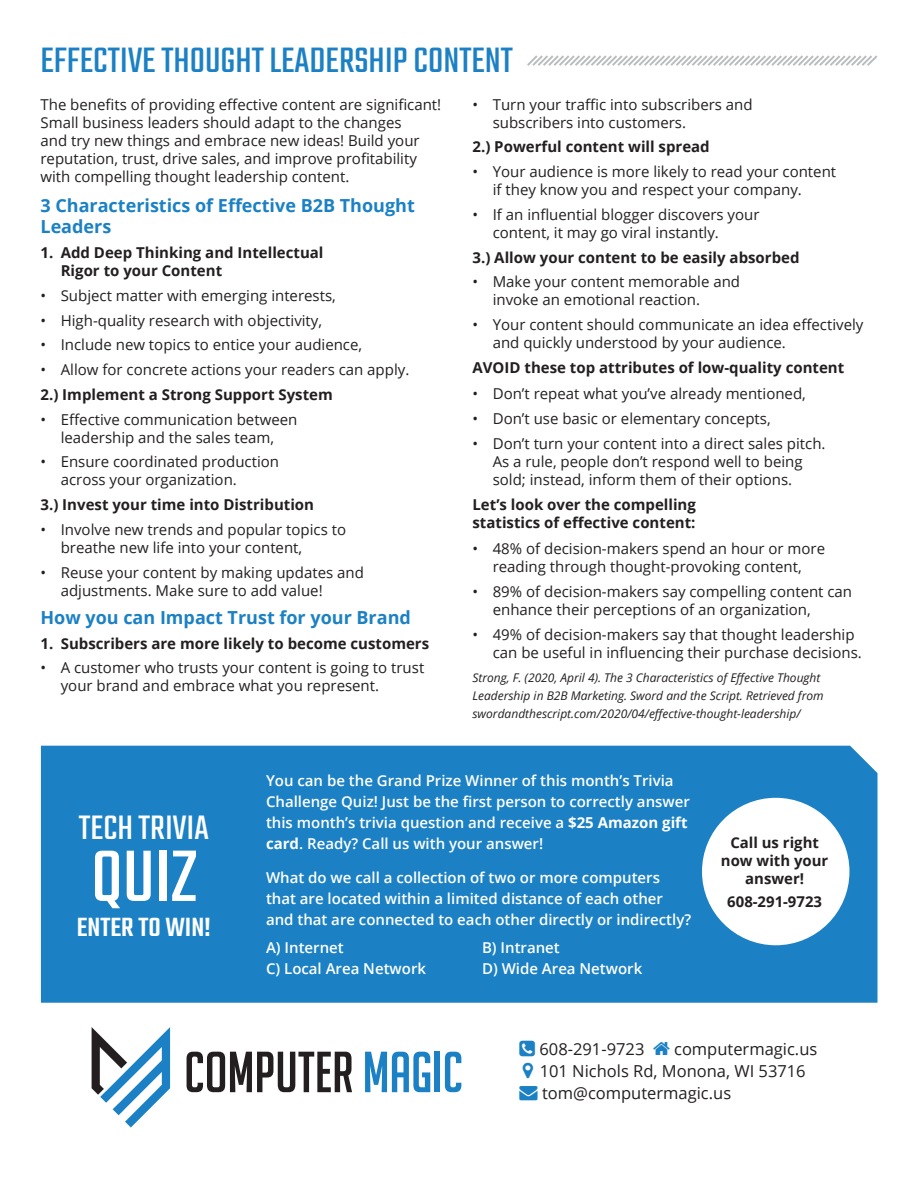
<style>
.page{position:relative;width:918px;height:1188px;background:#fff}
.page>*{position:absolute;margin:0;border:0;box-sizing:border-box;transform-origin:0 0}
.t1{font:80.25px "Teko";color:#fff}
.t2{font:39px "Teko";color:#1b81c4}
.t3{font:37.5px "Teko";color:#fff}
.t4{font:500 28.95px "Teko";color:#fff}
.t5{font:700 18px/21.6px "Open Sans";color:#1b81c4}
.t6{font:16.5px/21.8px "Open Sans";color:#231f20}
.t7{font:15px/18px "Open Sans";color:#231f20}
.t8{font:600 15px/21px "Open Sans";color:#fff}
.t9{font:700 15px/18px "Open Sans";color:#231f20}
.t10{font:700 14.85px/17.9px "Open Sans";color:#231f20;text-align:center}
.t11{font:italic 12px/18px "Open Sans";color:#231f20}
.s1{font-weight:700}
.s2{color:#1b81c4}
</style>
<div class="page">
<div style="left:41px;top:746px;width:837px;height:257px;background:#1b81c4"></div>
<div style="left:702px;top:798px;width:147px;height:147px;background:#fff;border-radius:50%"></div>
<svg style="left:92px;top:1027px;width:78px;height:100px"></svg>
<svg style="left:187px;top:1052px;width:165px;height:40px"></svg>
<svg style="left:365px;top:1052px;width:65px;height:40px"></svg>
<div style="left:435px;top:1052px;width:5px;height:40px;background:#1b81c4"></div>
<svg style="left:445px;top:1052px;width:16px;height:40px"></svg>
<svg style="left:527px;top:55px;width:351px;height:11px"></svg>
<h2 class="t2" style="left:40px;top:38px;width:474px">EFFECTIVE THOUGHT LEADERSHIP CONTENT</h2>
<p class="t7" style="left:41px;top:95px;width:402px">The benefits of providing effective content are significant!<br>Small business leaders should adapt to the changes<br>and try new things and embrace new ideas! Build your reputation, trust, drive sales, and improve profitability with compelling thought leadership content.</p>
<p class="t5" style="left:40px;top:194px;width:376px">3 Characteristics of Effective B2B Thought<br>Leaders</p>
<p class="t9" style="left:61px;top:243px;width:264px;text-indent:-20px">1. Add Deep Thinking and Intellectual<br>Rigor to your Content</p>
<p class="t7" style="left:40px;top:286px;width:297px">• Subject matter with emerging interests,</p>
<p class="t7" style="left:40px;top:311px;width:283px">• High-quality research with objectivity,</p>
<p class="t7" style="left:40px;top:335px;width:323px">• Include new topics to entice your audience,</p>
<p class="t7" style="left:40px;top:360px;width:370px">• Allow for concrete actions your readers can apply.</p>
<p class="t9" style="left:40px;top:385px;width:294px">2.) Implement a Strong Support System</p>
<p class="t7" style="left:40px;top:410px;width:258px;text-align:center">• Effective communication between leadership and the sales team,</p>
<p class="t7" style="left:61px;top:452px;width:220px;text-indent:-20px">• Ensure coordinated production across your organization.</p>
<p class="t9" style="left:40px;top:495px;width:275px">3.) Invest your time into Distribution</p>
<p class="t7" style="left:61px;top:520px;width:287px;text-indent:-20px">• Involve new trends and popular topics to breathe new life into your content,</p>
<p class="t7" style="left:61px;top:563px;width:305px;text-indent:-20px">• Reuse your content by making updates and adjustments. Make sure to add value!</p>
<p class="t5" style="left:40px;top:606px;width:372px">How you can Impact Trust for your Brand</p>
<p class="t9" style="left:40px;top:634px;width:390px">1. Subscribers are more likely to become customers</p>
<p class="t7" style="left:61px;top:659px;width:365px;text-indent:-20px">• A customer who trusts your content is going to trust your brand and embrace what you represent.</p>
<p class="t7" style="left:493px;top:95px;width:261px;text-indent:-20px">• Turn your traffic into subscribers and subscribers into customers.</p>
<p class="t9" style="left:472px;top:138px;width:239px">2.) Powerful content will spread</p>
<p class="t7" style="left:493px;top:162px;width:345px;text-indent:-20px">• Your audience is more likely to read your content if they know you and respect your company.</p>
<p class="t7" style="left:493px;top:205px;width:268px;text-indent:-20px">• If an influential blogger discovers your content, it may go viral instantly.</p>
<p class="t9" style="left:472px;top:248px;width:329px">3.) Allow your content to be easily absorbed</p>
<p class="t7" style="left:493px;top:273px;width:249px;text-indent:-20px">• Make your content memorable and invoke an emotional reaction.</p>
<p class="t7" style="left:493px;top:315px;width:372px;text-indent:-20px">• Your content should communicate an idea effectively and quickly understood by your audience.</p>
<p class="t9" style="left:472px;top:358px;width:373px">AVOID these top attributes of low-quality content</p>
<p class="t7" style="left:472px;top:385px;width:335px">• Don’t repeat what you’ve already mentioned,</p>
<p class="t7" style="left:472px;top:409px;width:300px">• Don’t use basic or elementary concepts,</p>
<p class="t7" style="left:493px;top:434px;width:334px;text-indent:-20px">• Don’t turn your content into a direct sales pitch.<br>As a rule, people don’t respond well to being sold; instead, inform them of their options.</p>
<p class="t9" style="left:472px;top:495px;width:225px">Let’s look over the compelling statistics of effective content:</p>
<p class="t7" style="left:472px;top:539px;width:354px;text-align:center">• 48% of decision-makers spend an hour or more reading through thought-provoking content,</p>
<p class="t7" style="left:493px;top:582px;width:361px;text-indent:-20px">• 89% of decision-makers say compelling content can enhance their perceptions of an organization,</p>
<p class="t7" style="left:493px;top:625px;width:371px;text-indent:-20px">• 49% of decision-makers say that thought leadership can be useful in influencing their purchase decisions.</p>
<p class="t11" style="left:472px;top:669px;width:353px">Strong, F. (2020, April 4). The 3 Characteristics of Effective Thought<br>Leadership in B2B Marketing. Sword and the Script. Retrieved from swordandthescript.com/2020/04/effective-thought-leadership/</p>
<h3 class="t3" style="left:79px;top:806px;width:131px">TECH TRIVIA</h3>
<h1 class="t1" style="left:91px;top:831px;width:107px">QUIZ</h1>
<h3 class="t4" style="left:77px;top:910px;width:136px">ENTER TO WIN!</h3>
<p class="t8" style="left:266px;top:770px;width:425px">You can be the Grand Prize Winner of this month’s Trivia Challenge Quiz! Just be the first person to correctly answer this month’s trivia question and receive a <span class="s1">$25 Amazon gift card</span>. Ready? Call us with your answer!</p>
<p class="t8" style="left:266px;top:867px;width:427px">What do we call a collection of two or more computers that are located within a limited distance of each other and that are connected to each other directly or indirectly?</p>
<p class="t8" style="left:266px;top:936px;width:79px">A) Internet</p>
<p class="t8" style="left:482px;top:936px;width:79px">B) Intranet</p>
<p class="t8" style="left:266px;top:957px;width:162px">C) Local Area Network</p>
<p class="t8" style="left:482px;top:957px;width:162px">D) Wide Area Network</p>
<p class="t10" style="left:721px;top:833px;width:109px">Call us right now with your answer!</p>
<p class="t10" style="left:727px;top:892px;width:96px">608-291-9723</p>
<p class="t6" style="left:540px;top:1038px;width:279px;text-indent:134px">computermagic.us<br>101 Nichols Rd, Monona, WI 53716</p>
<p class="t6" style="left:520px;top:1081px;width:213px"><span class="s2">→</span> tom@computermagic.us</p>
<p class="t6" style="left:539px;top:1038px;width:107px">608-291-9723</p>
</div>
